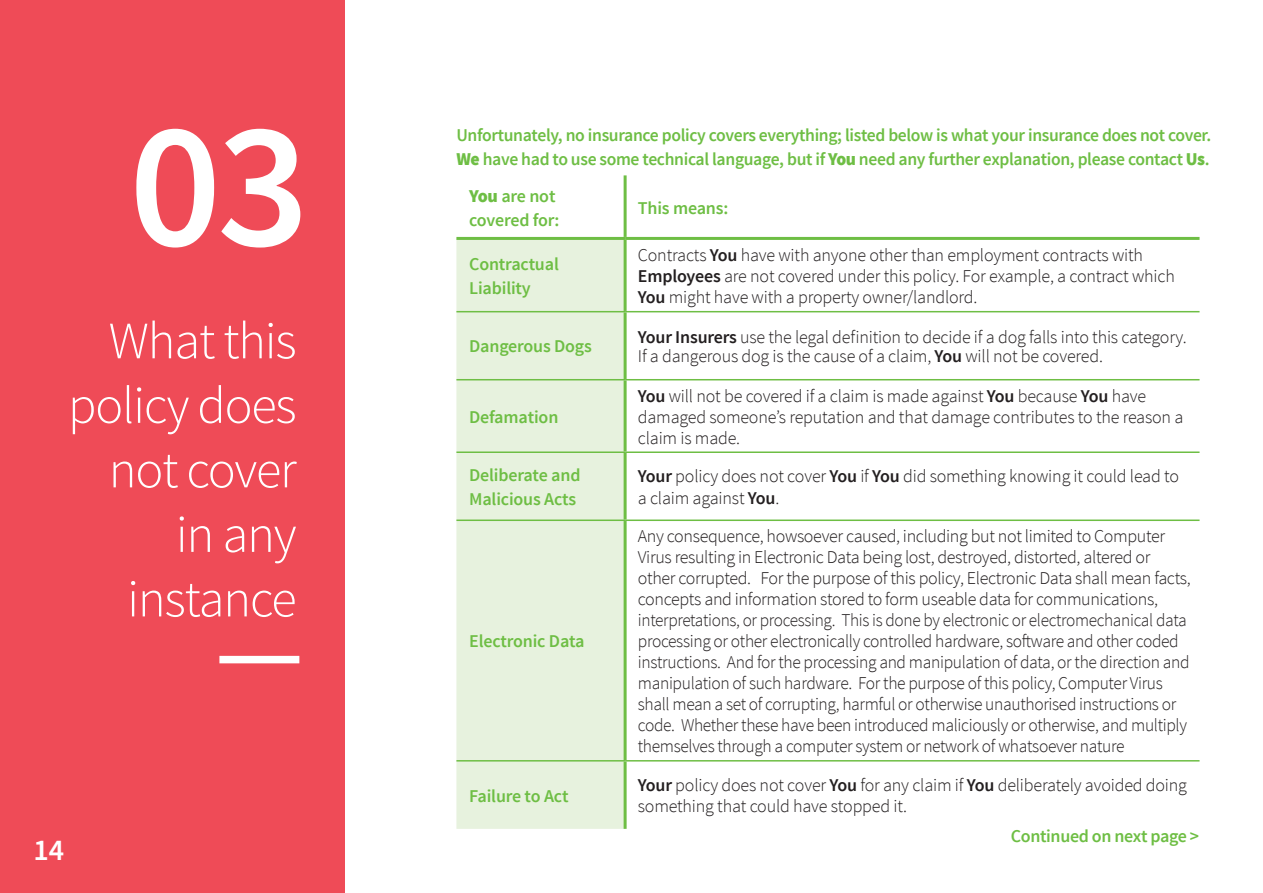
<style>
.page{position:relative;width:1263px;height:893px;background:#fff}
.page>*{position:absolute;margin:0;border:0;box-sizing:border-box;transform-origin:0 0}
.t1{font:600 180px "Source Sans Pro";color:#fff}
.t2{font:300 52.5px/64.5px "Source Sans Pro";letter-spacing:-.025em;color:#fff;text-align:right}
.t3{font:600 30px "Source Sans Pro";color:#fff}
.t4{font:300 18px/21px "Source Sans Pro";letter-spacing:-.02em;color:#231f20}
.t5{font:600 18px/24px "Source Sans Pro";letter-spacing:-.02em;color:#6ebe44}
.s1{font-weight:900}
.s2{font-weight:600}
</style>
<div class="page">
<div style="left:0;top:0;width:344px;height:893px;background:#ef4b57"></div>
<div style="left:219px;top:656px;width:80px;height:7px;background:#fff"></div>
<svg style="left:456px;top:240px;width:168px;height:589px;background:#e8f2df"></svg>
<hr style="left:456px;top:237px;width:169px;height:3px;background:#6ebe44">
<hr style="left:624px;top:175px;width:3px;height:62px;background:#6ebe44">
<hr style="left:625px;top:237px;width:574px;height:3px;background:#6ebe44">
<hr style="left:456px;top:311px;width:169px;height:1px;background:#6ebe44">
<hr style="left:456px;top:379px;width:169px;height:1px;background:#6ebe44">
<hr style="left:456px;top:451px;width:169px;height:2px;background:#6ebe44">
<hr style="left:624px;top:240px;width:3px;height:71px;background:#6ebe44">
<hr style="left:624px;top:312px;width:3px;height:67px;background:#6ebe44">
<hr style="left:624px;top:380px;width:3px;height:71px;background:#6ebe44">
<hr style="left:624px;top:453px;width:3px;height:66px;background:#6ebe44">
<hr style="left:625px;top:311px;width:574px;height:1px;background:#6ebe44">
<hr style="left:625px;top:379px;width:574px;height:1px;background:#6ebe44">
<hr style="left:625px;top:451px;width:574px;height:2px;background:#6ebe44">
<hr style="left:625px;top:519px;width:574px;height:2px;background:#6ebe44">
<hr style="left:456px;top:519px;width:169px;height:2px;background:#6ebe44">
<hr style="left:624px;top:521px;width:3px;height:239px;background:#6ebe44">
<hr style="left:624px;top:761px;width:3px;height:68px;background:#6ebe44">
<hr style="left:456px;top:760px;width:169px;height:1px;background:#6ebe44">
<hr style="left:625px;top:760px;width:574px;height:1px;background:#6ebe44">
<h1 class="t1" style="left:129px;top:72px;width:182px">03</h1>
<h2 class="t2" style="left:68px;top:309px;width:230px">What this policy does not cover in any instance</h2>
<h3 class="t3" style="left:34px;top:831px;width:32px">14</h3>
<p class="t5" style="left:456px;top:124px;width:756px">Unfortunately, no insurance policy covers everything; listed below is what your insurance does not cover.<br><span class="s1">We</span> have had to use some technical language, but if <span class="s1">You</span> need any further explanation, please contact <span class="s1">Us</span>.</p>
<p class="t5" style="left:469px;top:184px;width:92px"><span class="s1">You</span> are not covered for:</p>
<p class="t5" style="left:638px;top:196px;width:92px">This means:</p>
<p class="t5" style="left:469px;top:253px;width:91px">Contractual<br>Liability</p>
<p class="t4" style="left:638px;top:245px;width:538px">Contracts <span class="s2">You</span> have with anyone other than employment contracts with<br><span class="s2">Employees</span> are not covered under this policy. For example, a contract which<br><span class="s2">You</span> might have with a property owner/landlord.</p>
<p class="t5" style="left:469px;top:335px;width:124px">Dangerous Dogs</p>
<p class="t4" style="left:638px;top:327px;width:550px;line-height:19.5px"><span class="s2">Your Insurers</span> use the legal definition to decide if a dog falls into this category.<br>If a dangerous dog is the cause of a claim, <span class="s2">You</span> will not be covered.</p>
<p class="t5" style="left:469px;top:405px;width:91px">Defamation</p>
<p class="t4" style="left:638px;top:385px;width:547px"><span class="s2">You</span> will not be covered if a claim is made against <span class="s2">You</span> because <span class="s2">You</span> have damaged someone’s reputation and that damage contributes to the reason a claim is made.</p>
<p class="t5" style="left:469px;top:463px;width:113px">Deliberate and<br>Malicious Acts</p>
<p class="t4" style="left:638px;top:466px;width:543px"><span class="s2">Your</span> policy does not cover <span class="s2">You</span> if <span class="s2">You</span> did something knowing it could lead to a claim against <span class="s2">You</span>.</p>
<p class="t5" style="left:469px;top:630px;width:117px">Electronic Data</p>
<p class="t4" style="left:638px;top:526px;width:554px">Any consequence, howsoever caused, including but not limited to Computer Virus resulting in Electronic Data being lost, destroyed, distorted, altered or other corrupted. For the purpose of this policy, Electronic Data shall mean facts, concepts and information stored to form useable data for communications, interpretations, or processing. This is done by electronic or electromechanical data processing or other electronically controlled hardware, software and other coded instructions. And for the processing and manipulation of data, or the direction and manipulation of such hardware. For the purpose of this policy, Computer Virus shall mean a set of corrupting, harmful or otherwise unauthorised instructions or code. Whether these have been introduced maliciously or otherwise, and multiply themselves through a computer system or network of whatsoever nature</p>
<p class="t5" style="left:469px;top:784px;width:101px">Failure to Act</p>
<p class="t4" style="left:638px;top:775px;width:551px"><span class="s2">Your</span> policy does not cover <span class="s2">You</span> for any claim if <span class="s2">You</span> deliberately avoided doing something that could have stopped it.</p>
<p class="t5" style="left:1011px;top:824px;width:190px">Continued on next page &gt;</p>
</div>
